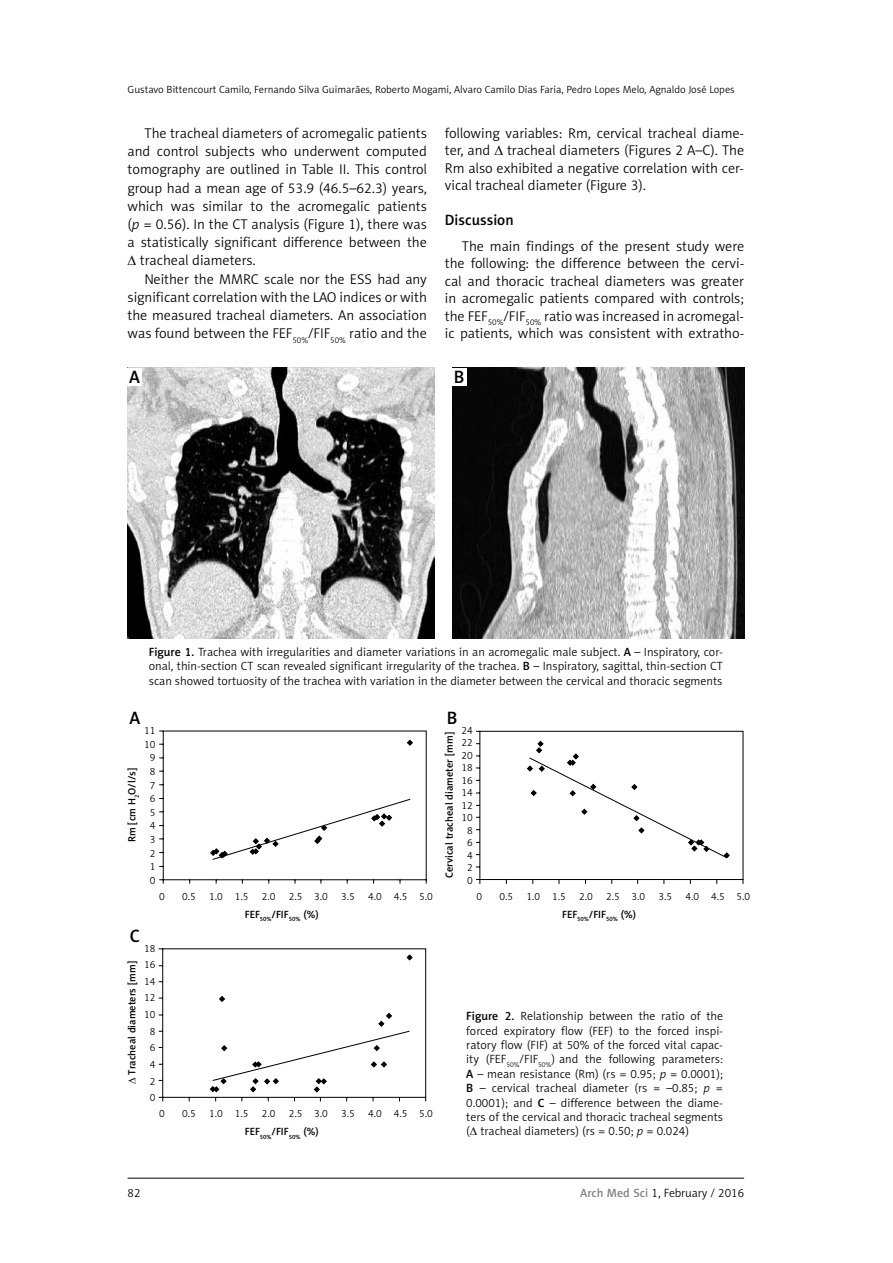
<style>
.page{position:relative;width:893px;height:1263px;background:#fff}
.page>*{position:absolute;margin:0;border:0;box-sizing:border-box;transform-origin:0 0}
.t1{font:18px "Naomi Sans EFN Medium";color:#000}
.t2{font:15px "Naomi Sans EFN Medium";color:#000}
.t3{font:14.25px/17.5px "Naomi Sans EFN Light";color:#000;text-align:justify}
.t4{font:12px/14.4px "Naomi Sans EFN Light";color:#000;text-align:justify}
.t5{font:10.5px/12.5px "Naomi Sans EFN Light";color:#000;text-align:center}
.t6{font:10.5px "Naomi Sans EFN Medium";color:#000}
.t7{font:6.15px "Naomi Sans EFN Medium";color:#000}
.s1{font-style:italic}
.s2{font-family:"Naomi Sans EFN Medium"}
.s3{font-family:"Naomi Sans EFN Medium";color:#808285}
</style>
<div class="page">
<hr style="left:128px;top:1178px;width:616px;height:1px;background:#000">
<img style="left:128px;top:368px;width:307px;height:271px">
<img style="left:452px;top:368px;width:292px;height:271px">
<div style="left:128px;top:368px;width:14px;height:17px;background:#fff"></div>
<div style="left:452px;top:368px;width:14px;height:17px;background:#fff"></div>
<svg style="left:159px;top:730px;width:268px;height:154px"></svg>
<svg style="left:476px;top:731px;width:268px;height:153px"></svg>
<svg style="left:158px;top:948px;width:268px;height:153px"></svg>
<p class="t5" style="left:128px;top:83px;width:609px">Gustavo Bittencourt Camilo, Fernando Silva Guimarães, Roberto Mogami, Alvaro Camilo Dias Faria, Pedro Lopes Melo, Agnaldo José Lopes</p>
<p class="t3" style="left:145px;top:124px;width:284px">The tracheal diameters of acromegalic patients</p>
<p class="t3" style="left:128px;top:143px;width:301px">and control subjects who underwent computed</p>
<p class="t3" style="left:128px;top:161px;width:301px">tomography are outlined in Table II. This control</p>
<p class="t3" style="left:128px;top:179px;width:301px">group had a mean age of 53.9 (46.5–62.3) years,</p>
<p class="t3" style="left:128px;top:197px;width:301px">which was similar to the acromegalic patients</p>
<p class="t3" style="left:128px;top:215px;width:301px">(<span class="s1">p</span> = 0.56). In the CT analysis (Figure 1), there was</p>
<p class="t3" style="left:128px;top:234px;width:301px">a statistically significant difference between the</p>
<p class="t3" style="left:140px;top:252px;width:117px">tracheal diameters.</p>
<p class="t3" style="left:145px;top:270px;width:284px">Neither the MMRC scale nor the ESS had any</p>
<p class="t3" style="left:128px;top:288px;width:301px">significant correlation with the LAO indices or with</p>
<p class="t3" style="left:128px;top:306px;width:301px">the measured tracheal diameters. An association</p>
<p class="t3" style="left:128px;top:325px;width:301px">was found between the FEF<sub>50%</sub>/FIF<sub>50%</sub> ratio and the</p>
<p class="t3" style="left:445px;top:124px;width:301px">following variables: Rm, cervical tracheal diame&shy;ter, and tracheal diameters (Figures 2 A–C). The Rm also exhibited a negative correlation with cer&shy;vical tracheal diameter (Figure 3).</p>
<p class="t2" style="left:445px;top:211px;width:70px">Discussion</p>
<p class="t3" style="left:445px;top:237px;width:301px;text-indent:17px">The main findings of the present study were the following: the difference between the cervi&shy;cal and thoracic tracheal diameters was greater in acromegalic patients compared with controls; the FEF<sub>50%</sub>/FIF<sub>50%</sub> ratio was increased in acromegal&shy;ic patients, which was consistent with extratho-</p>
<p class="t1" style="left:129px;top:366px;width:12px">A</p>
<p class="t1" style="left:454px;top:366px;width:12px">B</p>
<p class="t4" style="left:149px;top:645px;width:576px"><span class="s2">Figure 1.</span> Trachea with irregularities and diameter variations in an acromegalic male subject. <span class="s2">A</span> – Inspiratory, cor&shy;onal, thin-section CT scan revealed significant irregularity of the trachea. <span class="s2">B</span> – Inspiratory, sagittal, thin-section CT scan showed tortuosity of the trachea with variation in the diameter between the cervical and thoracic segments</p>
<p class="t1" style="left:129px;top:707px;width:12px">A</p>
<p class="t1" style="left:447px;top:707px;width:12px">B</p>
<p class="t5" style="left:144px;top:724px;width:13px;line-height:13.6px">11<br>10<br>9<br>8<br>7<br>6<br>5<br>4<br>3<br>2<br>1<br>0</p>
<p class="t5" style="left:461px;top:724px;width:13px">24<br>22<br>20<br>18<br>16<br>14<br>12<br>10<br>8<br>6<br>4<br>2<br>0</p>
<p class="t6" style="left:443px;top:878px;width:147px;rotate:-90deg">Cervical tracheal diameter [mm]</p>
<p class="t6" style="left:126px;top:842px;width:76px;rotate:-90deg">Rm [cm H O/l/s]</p>
<p class="t7" style="left:133px;top:798px;width:5px;rotate:-90deg">2</p>
<p class="t1" style="left:130px;top:925px;width:12px">C</p>
<p class="t5" style="left:159px;top:890px;width:7px">0</p>
<p class="t5" style="left:182px;top:890px;width:15px">0.5</p>
<p class="t5" style="left:209px;top:890px;width:41px">1.0 1.5</p>
<p class="t5" style="left:262px;top:890px;width:15px">2.0</p>
<p class="t5" style="left:289px;top:890px;width:41px">2.5 3.0</p>
<p class="t5" style="left:341px;top:890px;width:15px">3.5</p>
<p class="t5" style="left:368px;top:890px;width:66px">4.0 4.5 5.0</p>
<p class="t6" style="left:245px;top:908px;width:75px">FEF<sub>50%</sub>/FIF<sub>50%</sub> (%)</p>
<p class="t6" style="left:126px;top:1075px;width:115px;rotate:-90deg">Tracheal diameters [mm]</p>
<p class="t5" style="left:144px;top:940px;width:13px;line-height:16.6px">18<br>16<br>14<br>12<br>10<br>8<br>6<br>4<br>2<br>0</p>
<p class="t5" style="left:159px;top:1107px;width:7px">0</p>
<p class="t5" style="left:182px;top:1107px;width:15px">0.5</p>
<p class="t5" style="left:209px;top:1107px;width:41px">1.0 1.5</p>
<p class="t5" style="left:262px;top:1107px;width:15px">2.0</p>
<p class="t5" style="left:289px;top:1107px;width:41px">2.5 3.0</p>
<p class="t5" style="left:341px;top:1107px;width:15px">3.5</p>
<p class="t5" style="left:368px;top:1107px;width:66px">4.0 4.5 5.0</p>
<p class="t6" style="left:245px;top:1125px;width:75px">FEF<sub>50%</sub>/FIF<sub>50%</sub> (%)</p>
<p class="t5" style="left:476px;top:890px;width:7px">0</p>
<p class="t5" style="left:499px;top:890px;width:15px">0.5</p>
<p class="t5" style="left:526px;top:890px;width:41px">1.0 1.5</p>
<p class="t5" style="left:579px;top:890px;width:15px">2.0</p>
<p class="t5" style="left:606px;top:890px;width:41px">2.5 3.0</p>
<p class="t5" style="left:658px;top:890px;width:15px">3.5</p>
<p class="t5" style="left:685px;top:890px;width:66px">4.0 4.5 5.0</p>
<p class="t6" style="left:562px;top:908px;width:75px">FEF<sub>50%</sub>/FIF<sub>50%</sub> (%)</p>
<p class="t4" style="left:466px;top:1009px;width:258px"><span class="s2">Figure 2.</span> Relationship between the ratio of the forced expiratory flow (FEF) to the forced inspi&shy;ratory flow (FIF) at 50% of the forced vital capac&shy;ity (FEF<sub>50%</sub>/FIF<sub>50%</sub>) and the following parameters:<br><span class="s2">A</span> – mean resistance (Rm) (rs = 0.95; <span class="s1">p</span> = 0.0001); <span class="s2">B</span> – cervical tracheal diameter (rs = –0.85; <span class="s1">p</span> = 0.0001); and <span class="s2">C</span> – difference between the diame&shy;ters of the cervical and thoracic tracheal segments ( tracheal diameters) (rs = 0.50; <span class="s1">p</span> = 0.024)</p>
<p class="t4" style="left:128px;top:1186px;width:14px">82</p>
<p class="t4" style="left:580px;top:1186px;width:165px"><span class="s3">Arch Med Sci</span> 1, February / 2016</p>
</div>
